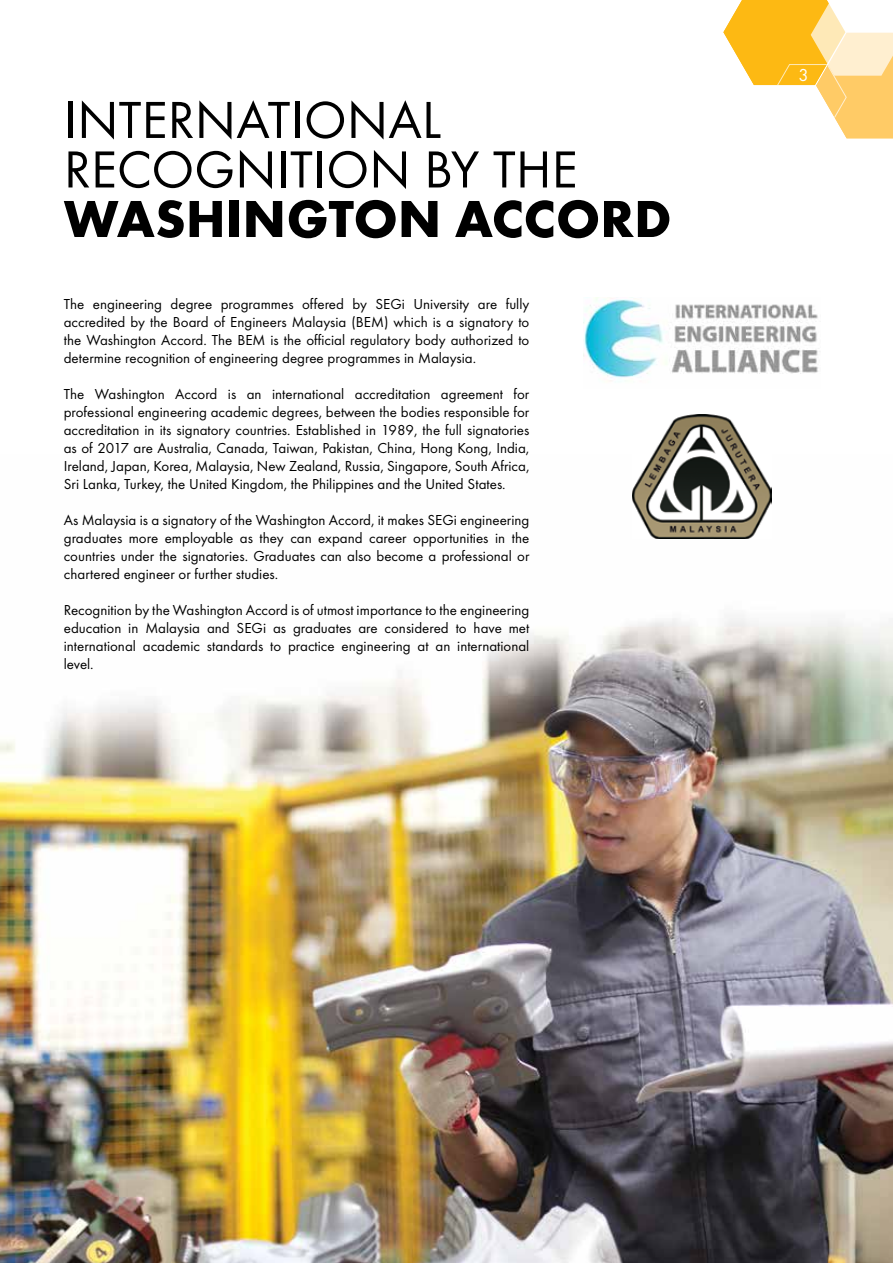
<style>
.page{position:relative;width:893px;height:1263px;background:#fff}
.page>*{position:absolute;margin:0;border:0;box-sizing:border-box;transform-origin:0 0}
.t1{font:54px/49.5px "Futura T";color:#000}
.t2{font:700 54px "Futura T";color:#000}
.t3{font:18px "Futura T";color:#fff}
.t4{font:15px/18px "Futura T";color:#000;text-align:justify}
</style>
<div class="page">
<svg style="left:723px;top:0;width:170px;height:138px"></svg>
<img style="left:0;top:618px;width:893px;height:645px">
<img style="left:632px;top:414px;width:140px;height:125px">
<img style="left:584px;top:298px;width:234px;height:84px">
<h1 class="t1" style="left:64px;top:95px;width:515px">INTERNATIONAL<br>RECOGNITION BY THE</h1>
<h1 class="t2" style="left:64px;top:187px;width:89px">WASHING</h1>
<h1 class="t2" style="left:328px;top:187px;width:163px">TON ACCORD</h1>
<p class="t4" style="left:64px;top:295px;width:467px">The engineering degree programmes offered by SEGi University are fully accredited by the Board of Engineers Malaysia (BEM) which is a signatory to the Washington Accord. The BEM is the official regulatory body authorized to determine recognition of engineering degree programmes in Malaysia.</p>
<p class="t4" style="left:64px;top:385px;width:467px">The Washington Accord is an international accreditation agreement for professional engineering academic degrees, between the bodies responsible for accreditation in its signatory countries. Established in 1989, the full signatories as of 2017 are Australia, Canada, Taiwan, Pakistan, China, Hong Kong, India, Ireland, Japan, Korea, Malaysia, New Zealand, Russia, Singapore, South Africa, Sri Lanka, Turkey, the United Kingdom, the Philippines and the United States.</p>
<p class="t4" style="left:64px;top:511px;width:467px">As Malaysia is a signatory of the Washington Accord, it makes SEGi engineering graduates more employable as they can expand career opportunities in the countries under the signatories. Graduates can also become a professional or chartered engineer or further studies.</p>
<p class="t4" style="left:64px;top:601px;width:467px">Recognition by the Washington Accord is of utmost importance to the engineering education in Malaysia and SEGi as graduates are considered to have met international academic standards to practice engineering at an international level.</p>
<p class="t3" style="left:799px;top:64px;width:12px">3</p>
</div>
